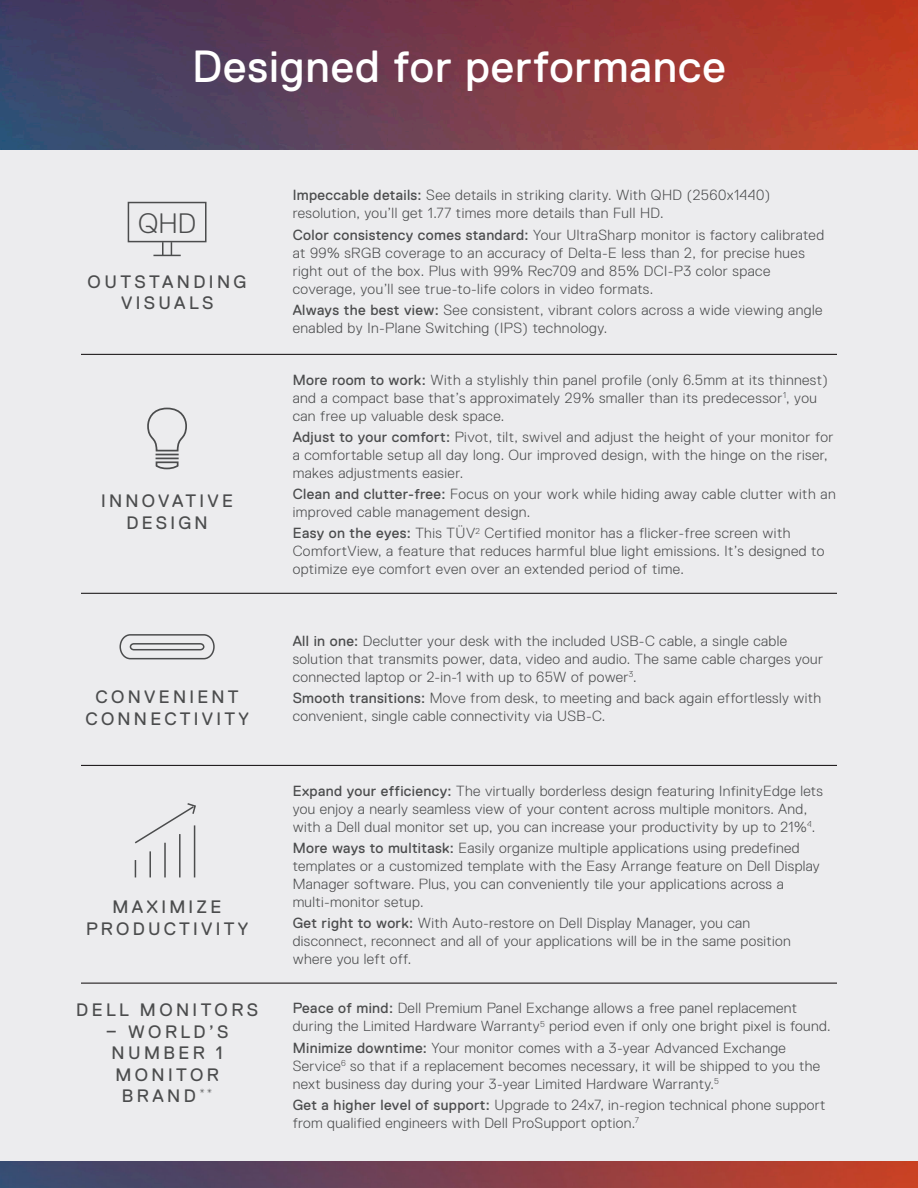
<style>
.page{position:relative;width:918px;height:1188px;background:#ececee}
.page>*{position:absolute;margin:0;border:0;box-sizing:border-box;transform-origin:0 0}
.t1{font:45px "Dell Replica";letter-spacing:.02em;color:#fff}
.t2{font:300 28.05px "Dell Replica";color:#4b4c4d}
.t3{font:18px/21.6px "Dell Replica";letter-spacing:.18em;color:#4b4c4d;text-align:center}
.t4{font:300 14.7px/18px "Dell Replica";letter-spacing:.025em;color:#4b4c4d}
.s1{font-weight:400}
</style>
<div class="page">
<img style="left:0;top:0;width:918px;height:150px">
<img style="left:0;top:1161px;width:918px;height:27px">
<hr style="left:81px;top:593px;width:756px;height:1px;background:#231f20">
<hr style="left:81px;top:354px;width:756px;height:1px;background:#231f20">
<hr style="left:81px;top:765px;width:756px;height:1px;background:#231f20">
<hr style="left:81px;top:983px;width:756px;height:1px;background:#231f20">
<svg style="left:135px;top:860px;width:1px;height:17px"></svg>
<hr style="left:149px;top:851px;width:2px;height:26px;background:#4b4c4d">
<hr style="left:164px;top:843px;width:2px;height:34px;background:#4b4c4d">
<hr style="left:179px;top:834px;width:2px;height:43px;background:#4b4c4d">
<hr style="left:194px;top:825px;width:1px;height:52px;background:#4b4c4d">
<svg style="left:135px;top:803px;width:61px;height:42px"></svg>
<svg style="left:127px;top:201px;width:80px;height:56px"></svg>
<svg style="left:147px;top:407px;width:40px;height:63px"></svg>
<svg style="left:119px;top:634px;width:96px;height:26px"></svg>
<h1 class="t1" style="left:192px;top:42px;width:535px">Designed for performance</h1>
<h2 class="t2" style="left:138px;top:208px;width:59px">QHD</h2>
<p class="t3" style="left:88px;top:271px;width:160px">OUTSTANDING<br>VISUALS</p>
<p class="t3" style="left:101px;top:490px;width:133px">INNOVATIVE<br>DESIGN</p>
<p class="t3" style="left:85px;top:686px;width:165px">CONVENIENT<br>CONNECTIVITY</p>
<p class="t3" style="left:86px;top:896px;width:164px">MAXIMIZE<br>PRODUCTIVITY</p>
<p class="t3" style="left:76px;top:999px;width:183px">DELL MONITORS</p>
<p class="t3" style="left:106px;top:1021px;width:124px">– WORLD’S<br>NUMBER 1<br>MONITOR<br>BRAND <sup>**</sup></p>
<p class="t4" style="left:293px;top:186px;width:479px"><span class="s1">Impeccable details:</span> See details in striking clarity. With QHD (2560x1440) resolution, you’ll get 1.77 times more details than Full HD.</p>
<p class="t4" style="left:293px;top:226px;width:533px"><span class="s1">Color consistency comes standard:</span> Your UltraSharp monitor is factory calibrated at 99% sRGB coverage to an accuracy of Delta-E less than 2, for precise hues right out of the box. Plus with 99% Rec709 and 85% DCI-P3 color space coverage, you’ll see true-to-life colors in video formats.</p>
<p class="t4" style="left:293px;top:301px;width:531px"><span class="s1">Always the best view:</span> See consistent, vibrant colors across a wide viewing angle enabled by In-Plane Switching (IPS) technology.</p>
<p class="t4" style="left:293px;top:371px;width:537px"><span class="s1">More room to work:</span> With a stylishly thin panel profile (only 6.5mm at its thinnest) and a compact base that’s approximately 29% smaller than its predecessor<sup>1</sup>, you can free up valuable desk space.</p>
<p class="t4" style="left:293px;top:428px;width:542px"><span class="s1">Adjust to your comfort:</span> Pivot, tilt, swivel and adjust the height of your monitor for a comfortable setup all day long. Our improved design, with the hinge on the riser, makes adjustments easier.</p>
<p class="t4" style="left:293px;top:485px;width:545px"><span class="s1">Clean and clutter-free:</span> Focus on your work while hiding away cable clutter with an improved cable management design.</p>
<p class="t4" style="left:293px;top:524px;width:533px"><span class="s1">Easy on the eyes:</span> This TÜV<sup>2</sup> Certified monitor has a flicker-free screen with<br>ComfortView, a feature that reduces harmful blue light emissions. It’s designed to optimize eye comfort even over an extended period of time.</p>
<p class="t4" style="left:293px;top:632px;width:532px"><span class="s1">All in one:</span> Declutter your desk with the included USB-C cable, a single cable solution that transmits power, data, video and audio. The same cable charges your connected laptop or 2-in-1 with up to 65W of power<sup>3</sup>.</p>
<p class="t4" style="left:293px;top:689px;width:530px"><span class="s1">Smooth transitions:</span> Move from desk, to meeting and back again effortlessly with convenient, single cable connectivity via USB-C.</p>
<p class="t4" style="left:293px;top:782px;width:532px"><span class="s1">Expand your efficiency:</span> The virtually borderless design featuring InfinityEdge lets you enjoy a nearly seamless view of your content across multiple monitors. And, with a Dell dual monitor set up, you can increase your productivity by up to 21%<sup>4</sup>.</p>
<p class="t4" style="left:293px;top:839px;width:529px"><span class="s1">More ways to multitask:</span> Easily organize multiple applications using predefined templates or a customized template with the Easy Arrange feature on Dell Display Manager software. Plus, you can conveniently tile your applications across a multi-monitor setup.</p>
<p class="t4" style="left:293px;top:914px;width:500px"><span class="s1">Get right to work:</span> With Auto-restore on Dell Display Manager, you can disconnect, reconnect and all of your applications will be in the same position where you left off.</p>
<p class="t4" style="left:293px;top:999px;width:540px"><span class="s1">Peace of mind:</span> Dell Premium Panel Exchange allows a free panel replacement during the Limited Hardware Warranty<sup>5</sup> period even if only one bright pixel is found.</p>
<p class="t4" style="left:293px;top:1039px;width:529px"><span class="s1">Minimize downtime:</span> Your monitor comes with a 3-year Advanced Exchange<br>Service<sup>6</sup> so that if a replacement becomes necessary, it will be shipped to you the next business day during your 3-year Limited Hardware Warranty.<sup>5</sup></p>
<p class="t4" style="left:293px;top:1096px;width:534px"><span class="s1">Get a higher level of support:</span> Upgrade to 24x7, in-region technical phone support from qualified engineers with Dell ProSupport option.<sup>7</sup></p>
</div>
